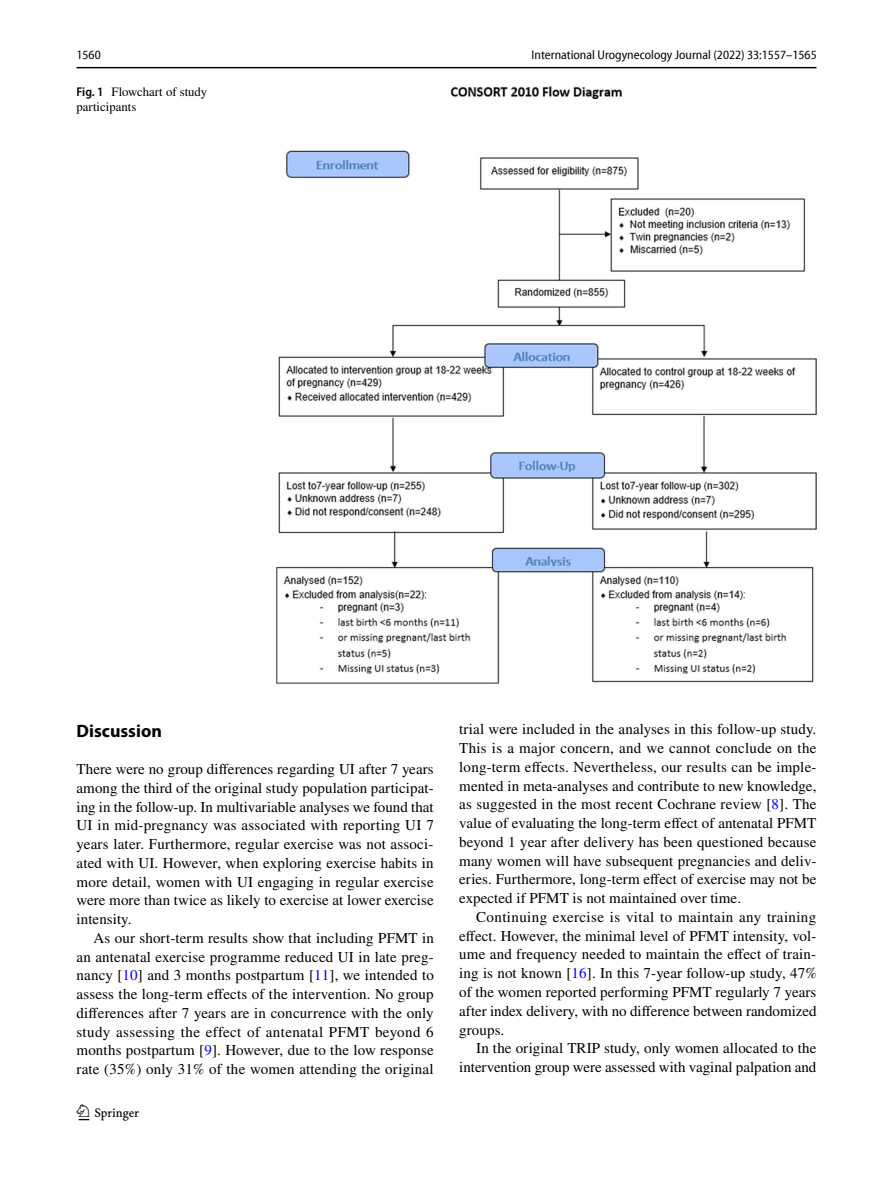
<style>
.page{position:relative;width:893px;height:1187px;background:#fff}
.page>*{position:absolute;margin:0;border:0;box-sizing:border-box;transform-origin:0 0}
.t1{font:22.5px "Springnew Regular 2";color:#000}
.t2{font:700 18px "Myriad Pro";color:#000}
.t3{font:15px/18.8px "STIX";letter-spacing:.005em;color:#000;text-align:justify}
.t4{font:semi-condensed 12.75px "Myriad Pro Unic";color:#000}
.t5{font:12.75px/15px "STIX";color:#000}
.s1{font-family:"Myriad Pro";font-weight:600;font-stretch:semi-condensed}
.s2{color:#00f}
</style>
<div class="page">
<hr style="left:77px;top:67px;width:739px;height:1px;background:#000">
<img style="left:276px;top:87px;width:540px;height:596px">
<p class="t4" style="left:77px;top:50px;width:26px">1560</p>
<p class="t4" style="left:532px;top:50px;width:287px">International Urogynecology Journal (2022) 33:1557–1565</p>
<p class="t5" style="left:77px;top:85px;width:132px"><span class="s1">Fig. 1</span> Flowchart of study participants</p>
<p class="t2" style="left:77px;top:718px;width:87px">Discussion</p>
<p class="t3" style="left:77px;top:760px;width:359px">There were no group differences regarding UI after 7 years among the third of the original study population participat&shy;ing in the follow-up. In multivariable analyses we found that UI in mid-pregnancy was associated with reporting UI 7 years later. Furthermore, regular exercise was not associ&shy;ated with UI. However, when exploring exercise habits in more detail, women with UI engaging in regular exercise were more than twice as likely to exercise at lower exercise intensity.</p>
<p class="t3" style="left:77px;top:929px;width:359px;text-indent:17px">As our short-term results show that including PFMT in an antenatal exercise programme reduced UI in late preg&shy;nancy [<span class="s2">10</span>] and 3 months postpartum [<span class="s2">11</span>], we intended to assess the long-term effects of the intervention. No group differences after 7 years are in concurrence with the only study assessing the effect of antenatal PFMT beyond 6 months postpartum [<span class="s2">9</span>]. However, due to the low response rate (35%) only 31% of the women attending the original</p>
<h1 class="t1" style="left:79px;top:1104px;width:62px">1 3</h1>
<p class="t3" style="left:459px;top:721px;width:359px">trial were included in the analyses in this follow-up study.<br>This is a major concern, and we cannot conclude on the long-term effects. Nevertheless, our results can be imple&shy;mented in meta-analyses and contribute to new knowledge, as suggested in the most recent Cochrane review [<span class="s2">8</span>]. The value of evaluating the long-term effect of antenatal PFMT beyond 1 year after delivery has been questioned because many women will have subsequent pregnancies and deliv&shy;eries. Furthermore, long-term effect of exercise may not be expected if PFMT is not maintained over time.</p>
<p class="t3" style="left:459px;top:908px;width:359px;text-indent:17px">Continuing exercise is vital to maintain any training effect. However, the minimal level of PFMT intensity, vol&shy;ume and frequency needed to maintain the effect of train&shy;ing is not known [<span class="s2">16</span>]. In this 7-year follow-up study, 47% of the women reported performing PFMT regularly 7 years after index delivery, with no difference between randomized groups.</p>
<p class="t3" style="left:459px;top:1039px;width:359px;text-align:right">In the original TRIP study, only women allocated to the intervention group were assessed with vaginal palpation and</p>
</div>
